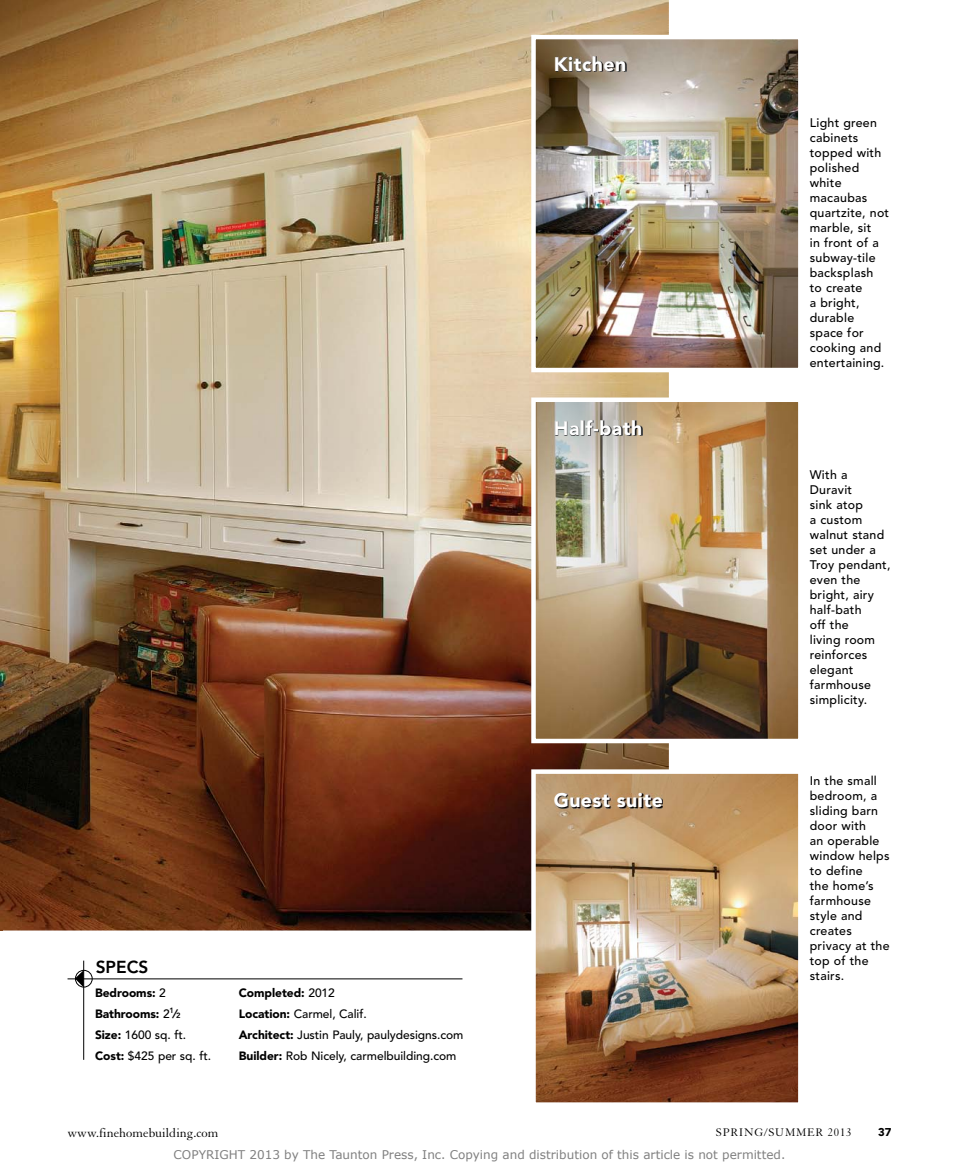
<style>
.page{position:relative;width:959px;height:1175px;background:#fff}
.page>*{position:absolute;margin:0;border:0;box-sizing:border-box;transform-origin:0 0}
.t1{font:900 19.5px "Avenir LT Std";letter-spacing:.02em;color:#fff}
.t2{font:800 17.25px "Avenir LT Std";color:#000}
.t3{font:13.5px "Granjon LT Std";color:#000}
.t4{font:500 12.3px/15px "Avenir LT Std";letter-spacing:.02em;color:#000}
.t5{font:500 12px/21px "Avenir LT Std";letter-spacing:-.005em;color:#000}
.t6{font:12px "Verdana";color:#808080}
.t7{font:900 12px/21px "Avenir LT Std";letter-spacing:-.005em;color:#000}
.t8{font:12px "Granjon LT Std";letter-spacing:.07em;color:#000}
.t9{font:900 11.25px "Avenir LT Std";color:#000}
.s1{font-weight:500}
.s2{font-weight:800}
.s3{font-weight:800;font-size:7.5px}
.s4{font-weight:900}
</style>
<div class="page">
<img style="left:0;top:0;width:669px;height:930px">
<img style="left:536px;top:40px;width:261px;height:327px">
<div style="left:531px;top:35px;width:271px;height:337px;border:4px solid #fff"></div>
<img style="left:536px;top:402px;width:261px;height:336px">
<div style="left:531px;top:397px;width:271px;height:346px;border:4px solid #fff"></div>
<img style="left:536px;top:774px;width:261px;height:327px">
<div style="left:531px;top:769px;width:271px;height:337px;border:4px solid #fff"></div>
<img style="left:556px;top:57px;width:70px;height:15px">
<img style="left:556px;top:420px;width:86px;height:16px">
<img style="left:555px;top:793px;width:108px;height:15px">
<hr style="left:68px;top:978px;width:394px;height:1px;background:#000">
<div style="left:75px;top:970px;width:18px;height:17px;border:1px solid #000;border-radius:50%"></div>
<hr style="left:83px;top:960px;width:1px;height:99px;background:#000">
<svg style="left:75px;top:970px;width:9px;height:17px"></svg>
<h1 class="t1" style="left:554px;top:52px;width:74px">Kitchen</h1>
<h1 class="t1" style="left:554px;top:416px;width:90px">Half-bath</h1>
<h2 class="t2" style="left:96px;top:956px;width:54px">sPECs</h2>
<p class="t7" style="left:95px;top:982px;width:118px">Bedrooms: <span class="s1">2<br></span>Bathrooms: <span class="s1">2</span> <sup>1</sup><span class="s2">⁄</span><span class="s3">2<br></span>Size: <span class="s1">1600 sq. ft.<br></span>Cost: <span class="s1">$425 per sq. ft.</span></p>
<p class="t5" style="left:239px;top:982px;width:226px"><span class="s4">Completed:</span> 2012<br><span class="s4">Location:</span> Carmel, Calif.<br><span class="s4">Architect:</span> Justin Pauly, paulydesigns.com<br><span class="s4">Builder:</span> Rob Nicely, carmelbuilding.com</p>
<h1 class="t1" style="left:554px;top:788px;width:111px">Guest suite</h1>
<p class="t4" style="left:809px;top:115px;width:81px">Light green cabinets topped with polished white macaubas quartzite, not marble, sit<br>in front of a subway-tile backsplash<br>to create<br>a bright, durable space for cooking and entertaining.</p>
<p class="t4" style="left:809px;top:467px;width:82px">With a<br>Duravit<br>sink atop<br>a custom walnut stand set under a<br>Troy pendant, even the bright, airy half-bath<br>off the<br>living room reinforces elegant farmhouse simplicity.</p>
<p class="t4" style="left:809px;top:773px;width:81px">In the small bedroom, a sliding barn door with<br>an operable window helps to define<br>the home’s farmhouse style and creates privacy at the top of the stairs.</p>
<p class="t3" style="left:68px;top:1125px;width:152px">www.finehomebuilding.com</p>
<p class="t8" style="left:716px;top:1126px;width:137px">SPRING/SUMMER 2013</p>
<p class="t9" style="left:878px;top:1125px;width:15px">37</p>
<p class="t6" style="left:174px;top:1146px;width:613px">COPYRIGHT 2013 by The Taunton Press, Inc. Copying and distribution of this article is not permitted.</p>
</div>
